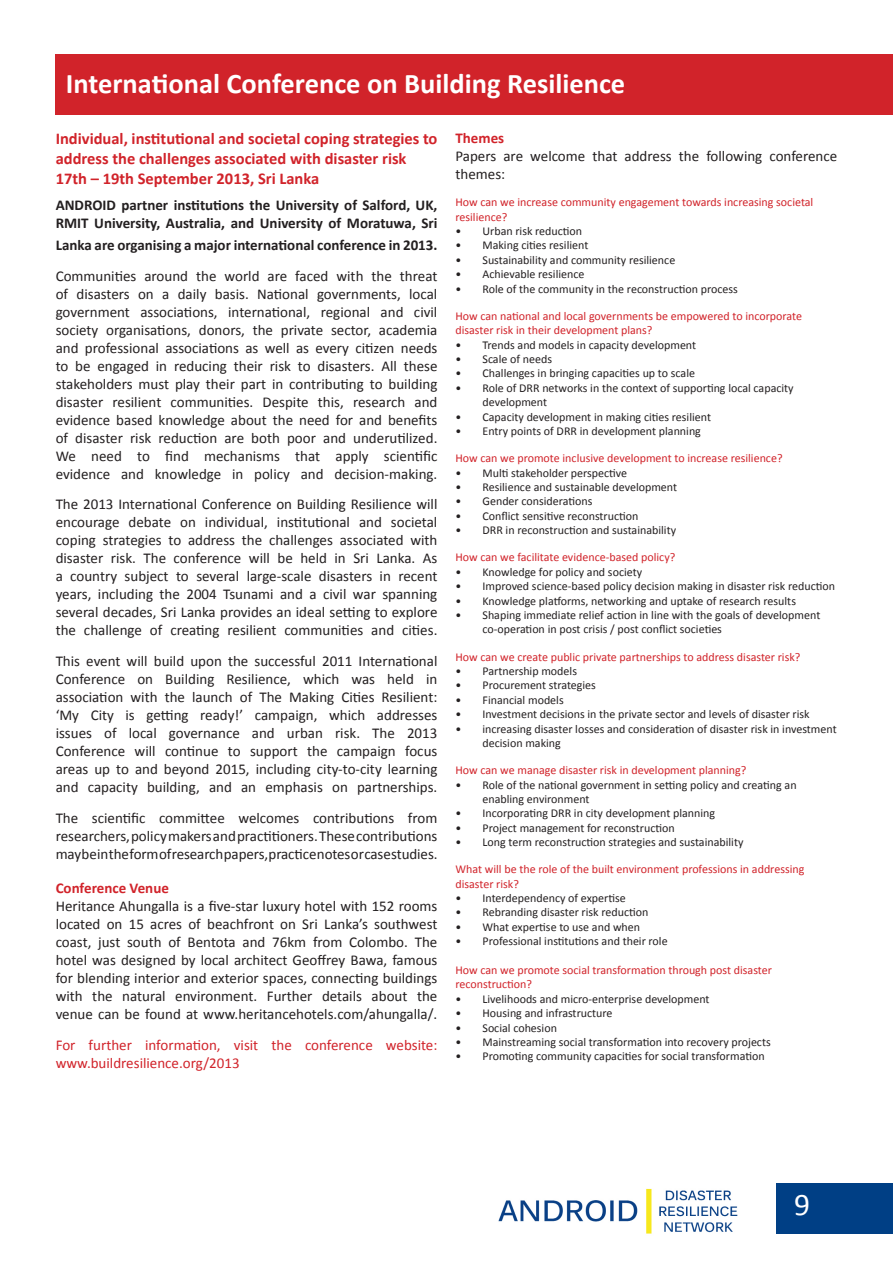
<style>
.page{position:relative;width:893px;height:1263px;background:#fff}
.page>*{position:absolute;margin:0;border:0;box-sizing:border-box;transform-origin:0 0}
.t1{font:31.5px "Calibri";color:#fff}
.t2{font:700 28.5px "Calibri";color:#fff}
.t3{font:700 16.5px/19.8px "Calibri";color:#d1232a}
.t4{font:15px/18px "Calibri";color:#231f20;text-align:justify}
.t5{font:700 15px/18px "Calibri";color:#231f20}
.t6{font:15px/18px "Calibri";color:#d1232a}
.t7{font:700 15px "Calibri";color:#d1232a}
.t8{font:12px/14.4px "Calibri";color:#231f20}
.t9{font:12px/14.4px "Calibri";color:#d1232a}
</style>
<div class="page">
<div style="left:776px;top:1183px;width:117px;height:51px;background:#003f85"></div>
<img style="left:498px;top:1188px;width:240px;height:46px">
<div style="left:56px;top:54px;width:837px;height:61px;background:#d1232a"></div>
<h2 class="t2" style="left:66px;top:65px;width:561px">Internaional Conference on Building Resilience</h2>
<p class="t3" style="left:56px;top:129px;width:383px">Individual, insituional and societal coping strategies to address the challenges associated with disaster risk<br>17th – 19th September 2013, Sri Lanka</p>
<p class="t5" style="left:56px;top:196px;width:383px">ANDROID partner insituions the University of Salford, UK,<br>RMIT University, Australia, and University of Moratuwa, Sri</p>
<p class="t5" style="left:56px;top:236px;width:383px">Lanka are organising a major internaional conference in 2013.</p>
<p class="t4" style="left:56px;top:267px;width:383px">Communiies around the world are faced with the threat of disasters on a daily basis. Naional governments, local government associaions, internaional, regional and civil society organisaions, donors, the private sector, academia and professional associaions as well as every ciizen needs to be engaged in reducing their risk to disasters. All these stakeholders must play their part in contribuing to building disaster resilient communiies. Despite this, research and evidence based knowledge about the need for and beneits of disaster risk reducion are both poor and underuilized.<br>We need to ind mechanisms that apply scieniic evidence and knowledge in policy and decision-making.</p>
<p class="t4" style="left:56px;top:495px;width:383px">The 2013 Internaional Conference on Building Resilience will encourage debate on individual, insituional and societal coping strategies to address the challenges associated with disaster risk. The conference will be held in Sri Lanka. As a country subject to several large-scale disasters in recent years, including the 2004 Tsunami and a civil war spanning several decades, Sri Lanka provides an ideal seing to explore the challenge of creaing resilient communiies and ciies.</p>
<p class="t4" style="left:56px;top:652px;width:383px">This event will build upon the successful 2011 Internaional Conference on Building Resilience, which was held in associaion with the launch of The Making Ciies Resilient: ‘My City is geing ready!’ campaign, which addresses issues of local governance and urban risk. The 2013<br>Conference will coninue to support the campaign focus areas up to and beyond 2015, including city-to-city learning and capacity building, and an emphasis on partnerships.</p>
<p class="t4" style="left:56px;top:809px;width:383px">The scieniic commitee welcomes contribuions from researchers, policy makers and praciioners. These contribuions may be in the form of research papers, pracice notes or case studies.</p>
<p class="t7" style="left:56px;top:879px;width:115px">Conference Venue</p>
<p class="t4" style="left:56px;top:897px;width:383px">Heritance Ahungalla is a ive-star luxury hotel with 152 rooms located on 15 acres of beachfront on Sri Lanka’s southwest coast, just south of Bentota and 76km from Colombo. The hotel was designed by local architect Geofrey Bawa, famous for blending interior and exterior spaces, connecing buildings with the natural environment. Further details about the venue can be found at www.heritancehotels.com/ahungalla/.</p>
<p class="t6" style="left:56px;top:1036px;width:383px">For further informaion, visit the conference website: www.buildresilience.org/2013</p>
<p class="t7" style="left:455px;top:128px;width:50px">Themes</p>
<p class="t4" style="left:455px;top:147px;width:383px">Papers are welcome that address the following conference themes:</p>
<p class="t9" style="left:455px;top:196px;width:359px">How can we increase community engagement towards increasing societal resilience?</p>
<p class="t8" style="left:455px;top:225px;width:128px">• Urban risk reducion</p>
<p class="t8" style="left:455px;top:239px;width:134px">• Making ciies resilient</p>
<p class="t8" style="left:455px;top:254px;width:221px">• Sustainability and community resilience</p>
<p class="t8" style="left:455px;top:268px;width:130px">• Achievable resilience</p>
<p class="t8" style="left:455px;top:282px;width:284px">• Role of the community in the reconstrucion process</p>
<p class="t9" style="left:455px;top:309px;width:348px">How can naional and local governments be empowered to incorporate disaster risk in their development plans?</p>
<p class="t8" style="left:455px;top:338px;width:242px">• Trends and models in capacity development</p>
<p class="t8" style="left:455px;top:353px;width:98px">• Scale of needs</p>
<p class="t8" style="left:455px;top:367px;width:241px">• Challenges in bringing capaciies up to scale</p>
<p class="t8" style="left:482px;top:382px;width:313px;text-indent:-27px">• Role of DRR networks in the context of supporing local capacity development</p>
<p class="t8" style="left:455px;top:410px;width:257px">• Capacity development in making ciies resilient</p>
<p class="t8" style="left:455px;top:425px;width:247px">• Entry points of DRR in development planning</p>
<p class="t9" style="left:455px;top:451px;width:329px">How can we promote inclusive development to increase resilience?</p>
<p class="t8" style="left:455px;top:466px;width:173px">• Muli stakeholder perspecive</p>
<p class="t8" style="left:455px;top:481px;width:223px">• Resilience and sustainable development</p>
<p class="t8" style="left:455px;top:495px;width:138px">• Gender consideraions</p>
<p class="t8" style="left:455px;top:509px;width:184px">• Conlict sensiive reconstrucion</p>
<p class="t8" style="left:455px;top:524px;width:222px">• DRR in reconstrucion and sustainability</p>
<p class="t9" style="left:455px;top:550px;width:221px">How can we facilitate evidence-based policy?</p>
<p class="t8" style="left:455px;top:565px;width:188px">• Knowledge for policy and society</p>
<p class="t8" style="left:455px;top:580px;width:381px">• Improved science-based policy decision making in disaster risk reducion</p>
<p class="t8" style="left:455px;top:594px;width:342px">• Knowledge plaforms, networking and uptake of research results</p>
<p class="t8" style="left:482px;top:609px;width:339px;text-indent:-27px">• Shaping immediate relief acion in line with the goals of development co-operaion in post crisis / post conlict socieies</p>
<p class="t9" style="left:455px;top:649px;width:346px">How can we create public private partnerships to address disaster risk?</p>
<p class="t8" style="left:455px;top:665px;width:123px">• Partnership models</p>
<p class="t8" style="left:455px;top:679px;width:142px">• Procurement strategies</p>
<p class="t8" style="left:455px;top:693px;width:110px">• Financial models</p>
<p class="t8" style="left:455px;top:708px;width:356px">• Investment decisions in the private sector and levels of disaster risk</p>
<p class="t8" style="left:482px;top:722px;width:356px;text-indent:-27px">• increasing disaster losses and consideraion of disaster risk in investment decision making</p>
<p class="t9" style="left:455px;top:763px;width:292px">How can we manage disaster risk in development planning?</p>
<p class="t8" style="left:482px;top:778px;width:316px;text-indent:-27px">• Role of the naional government in seing policy and creaing an enabling environment</p>
<p class="t8" style="left:455px;top:807px;width:261px">• Incorporaing DRR in city development planning</p>
<p class="t8" style="left:455px;top:821px;width:221px">• Project management for reconstrucion</p>
<p class="t8" style="left:455px;top:836px;width:289px">• Long term reconstrucion strategies and sustainability</p>
<p class="t9" style="left:455px;top:862px;width:350px">What will be the role of the built environment professions in addressing disaster risk?</p>
<p class="t8" style="left:455px;top:892px;width:172px">• Interdependency of experise</p>
<p class="t8" style="left:455px;top:906px;width:194px">• Rebranding disaster risk reducion</p>
<p class="t8" style="left:455px;top:921px;width:186px">• What experise to use and when</p>
<p class="t8" style="left:455px;top:935px;width:214px">• Professional insituions and their role</p>
<p class="t9" style="left:455px;top:963px;width:318px">How can we promote social transformaion through post disaster reconstrucion?</p>
<p class="t8" style="left:455px;top:993px;width:256px">• Livelihoods and micro-enterprise development</p>
<p class="t8" style="left:455px;top:1007px;width:159px">• Housing and infrastructure</p>
<p class="t8" style="left:455px;top:1021px;width:103px">• Social cohesion</p>
<p class="t8" style="left:455px;top:1036px;width:317px">• Mainstreaming social transformaion into recovery projects</p>
<p class="t8" style="left:455px;top:1050px;width:311px">• Promoing community capaciies for social transformaion</p>
<h1 class="t1" style="left:794px;top:1184px;width:17px">9</h1>
</div>
